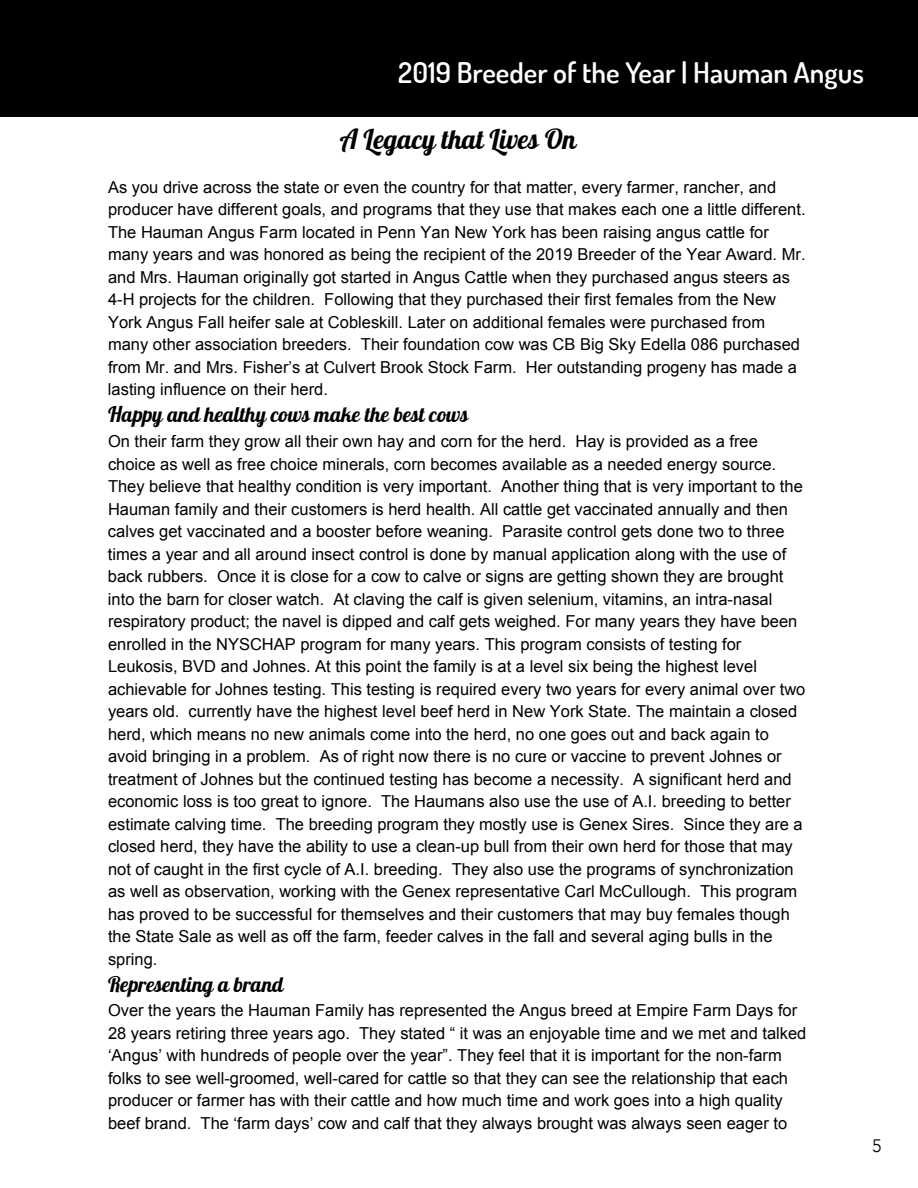
<style>
.page{position:relative;width:918px;height:1188px;background:#fff}
.page>*{position:absolute;margin:0;border:0;box-sizing:border-box;transform-origin:0 0}
.t1{font:600 28.5px "Dosis";color:#fff}
.t2{font:27px "Lobster";color:#000}
.t3{font:21px "Lobster";color:#000}
.t4{font:300 18px "Avenir";color:#000}
.t5{font:16.5px/22.5px "Arial";color:#000}
</style>
<div class="page">
<div style="left:0;top:0;width:918px;height:117px;background:#000"></div>
<h1 class="t1" style="left:398px;top:54px;width:467px">2019 Breeder of the Year | Hauman Angus</h1>
<h2 class="t2" style="left:340px;top:122px;width:238px">A Legacy that Lives On</h2>
<p class="t5" style="left:108px;top:176px;width:699px">As you drive across the state or even the country for that matter, every farmer, rancher, and producer have different goals, and programs that they use that makes each one a little different.<br>The Hauman Angus Farm located in Penn Yan New York has been raising angus cattle for many years and was honored as being the recipient of the 2019 Breeder of the Year Award. Mr. and Mrs. Hauman originally got started in Angus Cattle when they purchased angus steers as 4-H projects for the children. Following that they purchased their first females from the New York Angus Fall heifer sale at Cobleskill. Later on additional females were purchased from many other association breeders. Their foundation cow was CB Big Sky Edella 086 purchased from Mr. and Mrs. Fisher’s at Culvert Brook Stock Farm. Her outstanding progeny has made a lasting influence on their herd.</p>
<p class="t3" style="left:108px;top:401px;width:362px">Happy and healthy cows make the best cows</p>
<p class="t5" style="left:108px;top:430px;width:699px">On their farm they grow all their own hay and corn for the herd. Hay is provided as a free choice as well as free choice minerals, corn becomes available as a needed energy source.<br>They believe that healthy condition is very important. Another thing that is very important to the Hauman family and their customers is herd health. All cattle get vaccinated annually and then calves get vaccinated and a booster before weaning. Parasite control gets done two to three times a year and all around insect control is done by manual application along with the use of back rubbers. Once it is close for a cow to calve or signs are getting shown they are brought into the barn for closer watch. At claving the calf is given selenium, vitamins, an intra-nasal respiratory product; the navel is dipped and calf gets weighed. For many years they have been enrolled in the NYSCHAP program for many years. This program consists of testing for Leukosis, BVD and Johnes. At this point the family is at a level six being the highest level achievable for Johnes testing. This testing is required every two years for every animal over two years old. currently have the highest level beef herd in New York State. The maintain a closed herd, which means no new animals come into the herd, no one goes out and back again to avoid bringing in a problem. As of right now there is no cure or vaccine to prevent Johnes or treatment of Johnes but the continued testing has become a necessity. A significant herd and economic loss is too great to ignore. The Haumans also use the use of A.I. breeding to better estimate calving time. The breeding program they mostly use is Genex Sires. Since they are a closed herd, they have the ability to use a clean-up bull from their own herd for those that may not of caught in the first cycle of A.I. breeding. They also use the programs of synchronization as well as observation, working with the Genex representative Carl McCullough. This program has proved to be successful for themselves and their customers that may buy females though the State Sale as well as off the farm, feeder calves in the fall and several aging bulls in the spring.</p>
<p class="t3" style="left:108px;top:971px;width:177px">Representing a brand</p>
<p class="t5" style="left:108px;top:999px;width:700px">Over the years the Hauman Family has represented the Angus breed at Empire Farm Days for 28 years retiring three years ago. They stated “ it was an enjoyable time and we met and talked ‘Angus’ with hundreds of people over the year”. They feel that it is important for the non-farm folks to see well-groomed, well-cared for cattle so that they can see the relationship that each producer or farmer has with their cattle and how much time and work goes into a high quality beef brand. The ‘farm days’ cow and calf that they always brought was always seen eager to</p>
<p class="t4" style="left:872px;top:1135px;width:11px">5</p>
</div>
